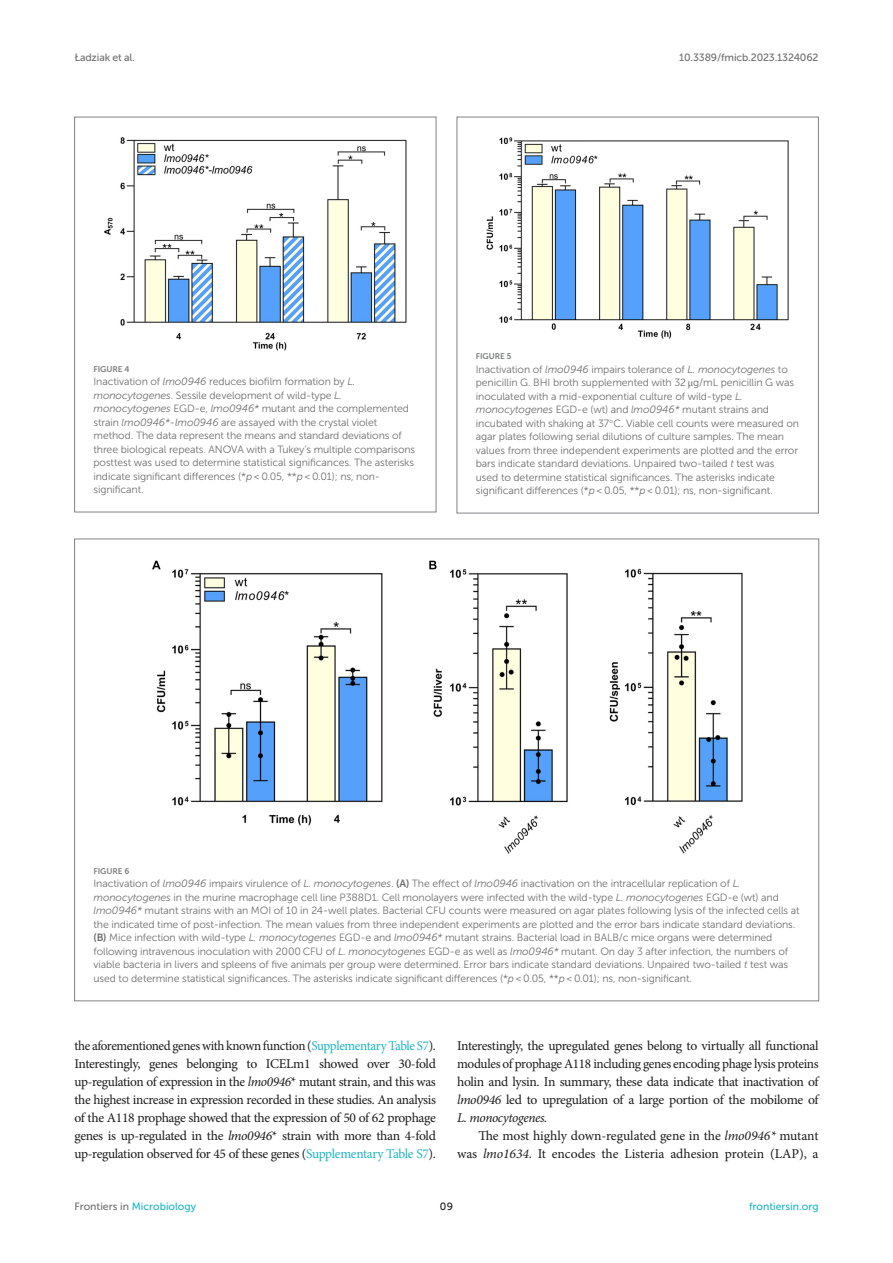
<style>
.page{position:relative;width:893px;height:1263px;background:#fff}
.page>*{position:absolute;margin:0;border:0;box-sizing:border-box;transform-origin:0 0}
.TEXT{font:13.5px/18px "Minion Pro";letter-spacing:-.02em;color:#1b1c1b;text-align:justify}
.FIG_LEG{font:10.5px/13.5px "Museo Sans 300";letter-spacing:-.01em;color:#706f70}
.t1{font:10.5px "Museo Sans 500";letter-spacing:-.015em;color:#706f70}
.t2{font:10.5px "Museo Sans 500";color:#1db5c3}
.t3{font:10.5px "Museo Sans 500";color:#1b1c1b}
.FIG_HD{font:8.25px "Museo Sans 700";letter-spacing:-.01em;color:#7e7f7f}
.s1{font-style:italic}
.s2{font-family:"STIX General"}
.s3{font-family:"STIX"}
.s4{font-family:"Museo Sans 700"}
.s5{color:#1db5c3}
.s6{color:#706f70}
</style>
<div class="page">
<img style="left:104px;top:137px;width:303px;height:214px">
<div style="left:74px;top:117px;width:362px;height:395px;border:1px solid #808285"></div>
<img style="left:486px;top:137px;width:303px;height:202px">
<div style="left:457px;top:117px;width:362px;height:396px;border:1px solid #808285"></div>
<img style="left:152px;top:560px;width:591px;height:294px">
<p class="t1" style="left:74px;top:51px;width:62px">Ładziak et al.</p>
<p class="t1" style="left:679px;top:51px;width:141px">10.3389/fmicb.2023.1324062</p>
<p class="FIG_HD" style="left:94px;top:364px;width:37px">FIGURE 4</p>
<p class="FIG_LEG" style="left:94px;top:375px;width:323px">Inactivation of <span class="s1">lmo0946</span> reduces biofilm formation by <span class="s1">L. monocytogenes</span>. Sessile development of wild-type <span class="s1">L. monocytogenes</span> EGD-e, <span class="s1">lmo0946*</span> mutant and the complemented strain <span class="s1">lmo0946*-lmo0946</span> are assayed with the crystal violet method. The data represent the means and standard deviations of three biological repeats. ANOVA with a Tukey’s multiple comparisons posttest was used to determine statistical significances. The asterisks indicate significant differences (*<span class="s1">p</span> &lt; 0.05, **<span class="s1">p</span> &lt; 0.01); ns, non&shy;significant.</p>
<p class="FIG_HD" style="left:476px;top:352px;width:37px">FIGURE 5</p>
<p class="FIG_LEG" style="left:476px;top:362px;width:325px">Inactivation of <span class="s1">lmo0946</span> impairs tolerance of <span class="s1">L. monocytogenes</span> to penicillin G. BHI broth supplemented with 32 <span class="s2">μ</span>g/mL penicillin G was inoculated with a mid-exponential culture of wild-type <span class="s1">L. monocytogenes</span> EGD-e (wt) and <span class="s1">lmo0946*</span> mutant strains and incubated with shaking at 37<span class="s3">°</span>C. Viable cell counts were measured on agar plates following serial dilutions of culture samples. The mean values from three independent experiments are plotted and the error bars indicate standard deviations. Unpaired two-tailed <span class="s1">t</span> test was used to determine statistical significances. The asterisks indicate significant differences (*<span class="s1">p</span> &lt; 0.05, **<span class="s1">p</span> &lt; 0.01); ns, non-significant.</p>
<p class="FIG_HD" style="left:94px;top:866px;width:37px">FIGURE 6</p>
<p class="FIG_LEG" style="left:94px;top:877px;width:708px">Inactivation of <span class="s1">lmo0946</span> impairs virulence of <span class="s1">L. monocytogenes</span>. <span class="s4">(A)</span> The effect of <span class="s1">lmo0946</span> inactivation on the intracellular replication of <span class="s1">L. monocytogenes</span> in the murine macrophage cell line P388D1. Cell monolayers were infected with the wild-type <span class="s1">L. monocytogenes</span> EGD-e (wt) and <span class="s1">lmo0946*</span> mutant strains with an MOI of 10 in 24-well plates. Bacterial CFU counts were measured on agar plates following lysis of the infected cells at the indicated time of post-infection. The mean values from three independent experiments are plotted and the error bars indicate standard deviations. <span class="s4">(B)</span> Mice infection with wild-type <span class="s1">L. monocytogenes</span> EGD-e and <span class="s1">lmo0946*</span> mutant strains. Bacterial load in BALB/c mice organs were determined following intravenous inoculation with 2000 CFU of <span class="s1">L. monocytogenes</span> EGD-e as well as <span class="s1">lmo0946*</span> mutant. On day 3 after infection, the numbers of viable bacteria in livers and spleens of five animals per group were determined. Error bars indicate standard deviations. Unpaired two-tailed <span class="s1">t</span> test was used to determine statistical significances. The asterisks indicate significant differences (*<span class="s1">p</span> &lt; 0.05, **<span class="s1">p</span> &lt; 0.01); ns, non-significant.</p>
<p class="TEXT" style="left:74px;top:1037px;width:363px">the aforementioned genes with known function (<span class="s5">Supplementary Table S7</span>).<br>Interestingly, genes belonging to ICELm1 showed over 30-fold up-regulation of expression in the <span class="s1">lmo0946</span>* mutant strain, and this was the highest increase in expression recorded in these studies. An analysis of the A118 prophage showed that the expression of 50 of 62 prophage genes is up-regulated in the <span class="s1">lmo0946</span>* strain with more than 4-fold up-regulation observed for 45 of these genes (<span class="s5">Supplementary Table S7</span>).</p>
<p class="TEXT" style="left:457px;top:1037px;width:363px">Interestingly, the upregulated genes belong to virtually all functional modules of prophage A118 including genes encoding phage lysis proteins holin and lysin. In summary, these data indicate that inactivation of <span class="s1">lmo0946</span> led to upregulation of a large portion of the mobilome of <span class="s1">L. monocytogenes.</span></p>
<p class="TEXT" style="left:457px;top:1127px;width:363px;text-align:right">The most highly down-regulated gene in the <span class="s1">lmo0946*</span> mutant was <span class="s1">lmo1634</span>. It encodes the Listeria adhesion protein (LAP), a</p>
<p class="t2" style="left:74px;top:1200px;width:123px"><span class="s6">Frontiers in</span> Microbiology</p>
<p class="t3" style="left:440px;top:1200px;width:15px">09</p>
<p class="t2" style="left:749px;top:1200px;width:71px">frontiersin.org</p>
</div>
